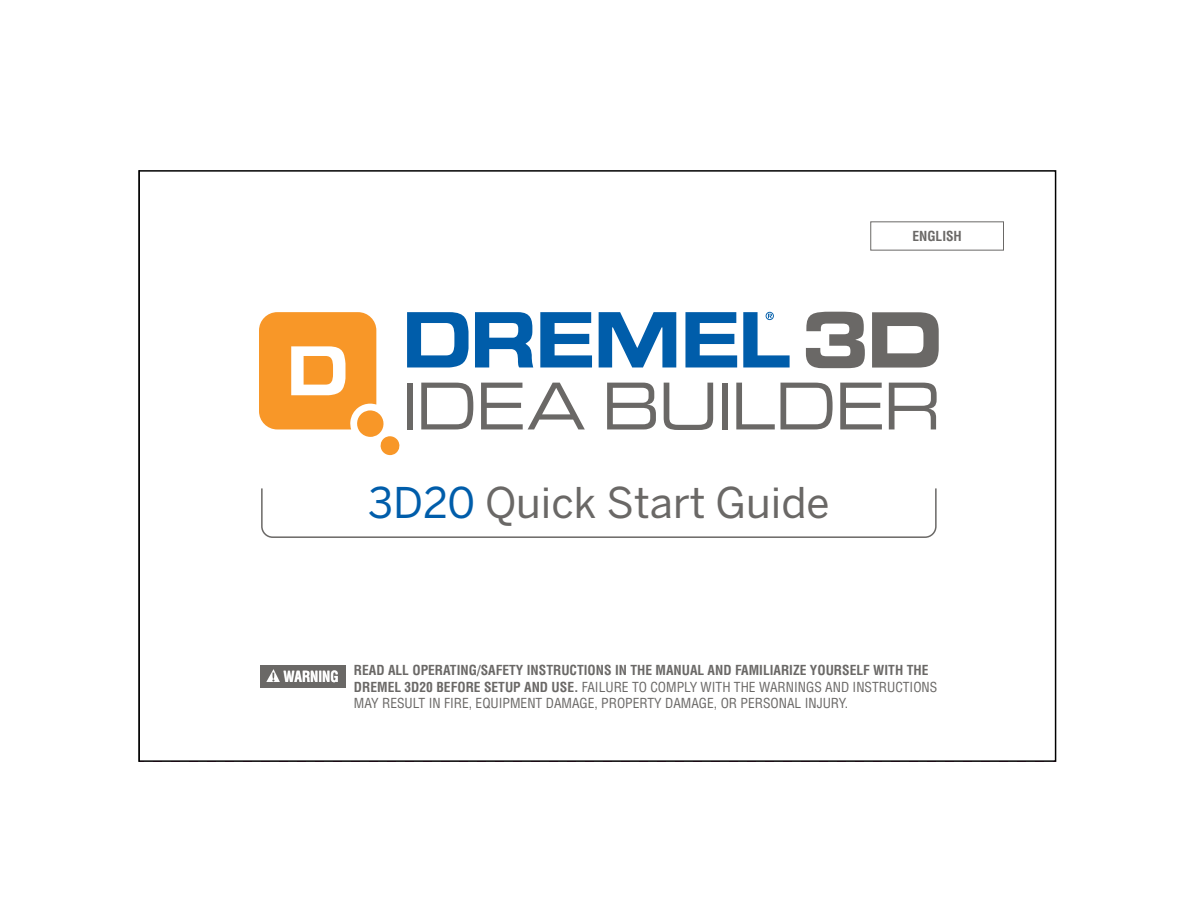
<style>
.page{position:relative;width:1188px;height:918px;background:#fff}
.page>*{position:absolute;margin:0;border:0;box-sizing:border-box;transform-origin:0 0}
.t1{font:42px "Benton Sans";color:#6a6866}
.t2{font:condensed 13.5px/16.2px "Helvetica";color:#6a6866}
.t3{font:700 condensed 13.5px "Helvetica";color:#6a6866}
.s1{color:#005daa}
.s2{font-weight:700;font-size:15px;color:#fff}
.s3{font-weight:700}
</style>
<div class="page">
<svg style="left:259px;top:221px;width:745px;height:467px"></svg>
<p class="t3" style="left:912px;top:227px;width:51px">ENGLISH</p>
<h1 class="t1" style="left:368px;top:478px;width:463px"><span class="s1">3D20</span> Quick Start Guide</h1>
<p class="t2" style="left:354px;top:662px;width:585px;text-indent:-70px"><span class="s2">WARNING</span> <span class="s3">READ ALL OPERATING/SAFETY INSTRUCTIONS IN THE MANUAL AND FAMILIARIZE YOURSELF WITH THE<br>DREMEL 3D20 BEFORE SETUP AND USE.</span> FAILURE TO COMPLY WITH THE WARNINGS AND INSTRUCTIONS<br>MAY RESULT IN FIRE, EQUIPMENT DAMAGE, PROPERTY DAMAGE, OR PERSONAL INJURY.</p>
</div>
